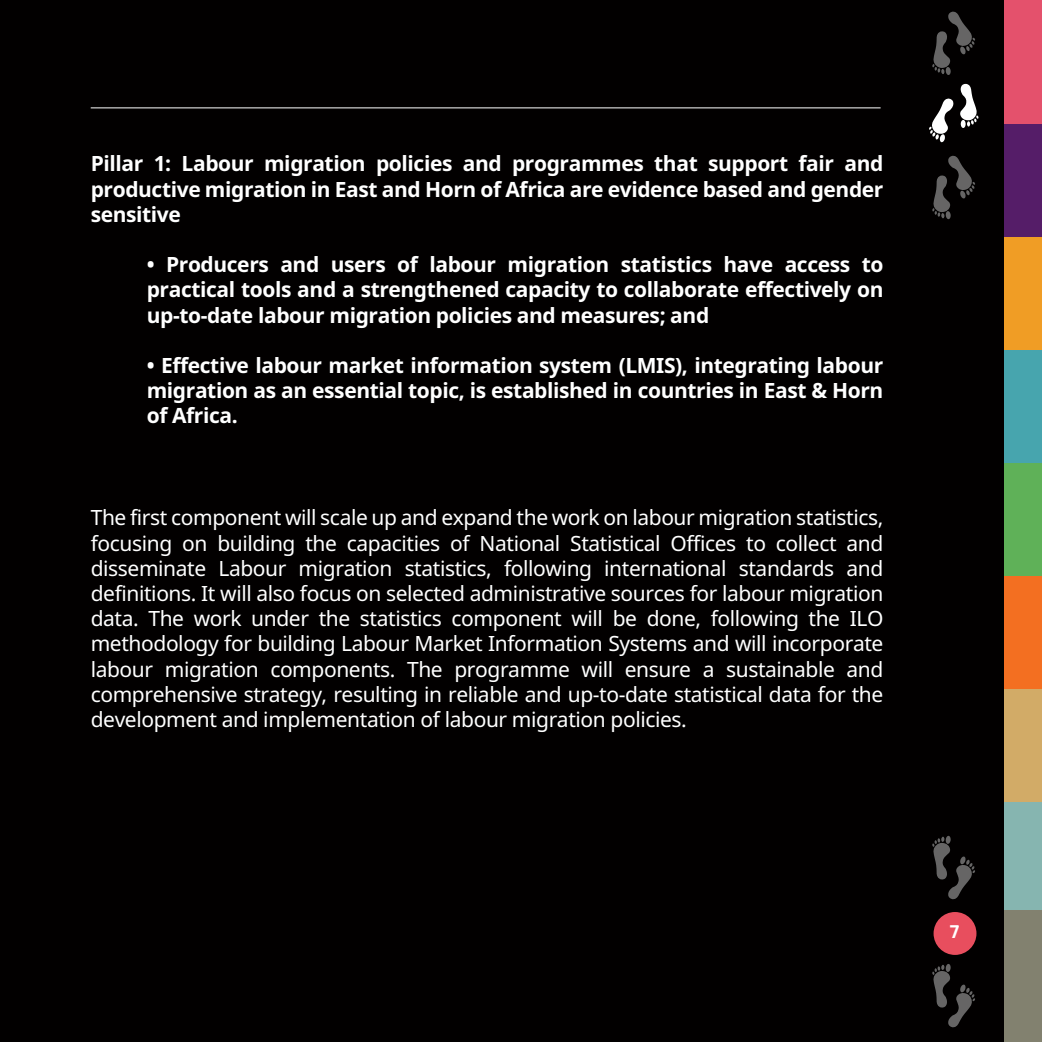
<style>
.page{position:relative;width:1042px;height:1042px;background:#020000}
.page>*{position:absolute;margin:0;border:0;box-sizing:border-box;transform-origin:0 0}
.t1{font:21px/25.2px "Noto Sans";letter-spacing:-.02em;color:#fff;text-align:justify}
.t2{font:700 21px/25.2px "Noto Sans";letter-spacing:-.02em;color:#fff;text-align:justify}
.t3{font:700 17.5px "Exo";color:#fff}
</style>
<div class="page">
<svg style="left:932px;top:11px;width:43px;height:63px"></svg>
<svg style="left:929px;top:98px;width:24px;height:44px"></svg>
<svg style="left:960px;top:84px;width:18px;height:44px"></svg>
<div style="left:945px;top:211px;width:6px;height:8px;background:#5a5959;border-radius:50%"></div>
<svg style="left:932px;top:155px;width:43px;height:63px"></svg>
<svg style="left:932px;top:964px;width:43px;height:64px"></svg>
<div style="left:945px;top:835px;width:6px;height:9px;background:#080606;border-radius:50%"></div>
<svg style="left:932px;top:836px;width:43px;height:64px"></svg>
<div style="left:1005px;top:0;width:37px;height:124px;background:#e4516c"></div>
<div style="left:1005px;top:124px;width:37px;height:113px;background:#551d68"></div>
<div style="left:1005px;top:237px;width:37px;height:113px;background:#f09d25"></div>
<div style="left:1005px;top:350px;width:37px;height:113px;background:#47a5ae"></div>
<div style="left:1005px;top:463px;width:37px;height:113px;background:#5fb158"></div>
<div style="left:1005px;top:576px;width:37px;height:113px;background:#f36f21"></div>
<div style="left:1005px;top:689px;width:37px;height:114px;background:#d2ab67"></div>
<div style="left:1005px;top:803px;width:37px;height:113px;background:#86b5b0"></div>
<div style="left:1005px;top:910px;width:37px;height:132px;background:#82816f"></div>
<div style="left:933px;top:912px;width:43px;height:43px;background:#e84e5e;border-radius:50%"></div>
<hr style="left:91px;top:107px;width:789px;height:1px;background:#fff">
<p class="t2" style="left:91px;top:152px;width:794px">Pillar 1: Labour migration policies and programmes that support fair and productive migration in East and Horn of Africa are evidence based and gender sensitive</p>
<p class="t2" style="left:147px;top:252px;width:738px">• Producers and users of labour migration statistics have access to practical tools and a strengthened capacity to collaborate effectively on up-to-date labour migration policies and measures; and</p>
<p class="t2" style="left:147px;top:353px;width:738px">• Effective labour market information system (LMIS), integrating labour migration as an essential topic, is established in countries in East &amp; Horn of Africa.</p>
<p class="t1" style="left:91px;top:505px;width:794px">The first component will scale up and expand the work on labour migration statistics, focusing on building the capacities of National Statistical Offices to collect and disseminate Labour migration statistics, following international standards and definitions. It will also focus on selected administrative sources for labour migration data. The work under the statistics component will be done, following the ILO methodology for building Labour Market Information Systems and will incorporate labour migration components. The programme will ensure a sustainable and comprehensive strategy, resulting in reliable and up-to-date statistical data for the development and implementation of labour migration policies.</p>
<p class="t3" style="left:950px;top:920px;width:11px">7</p>
</div>
